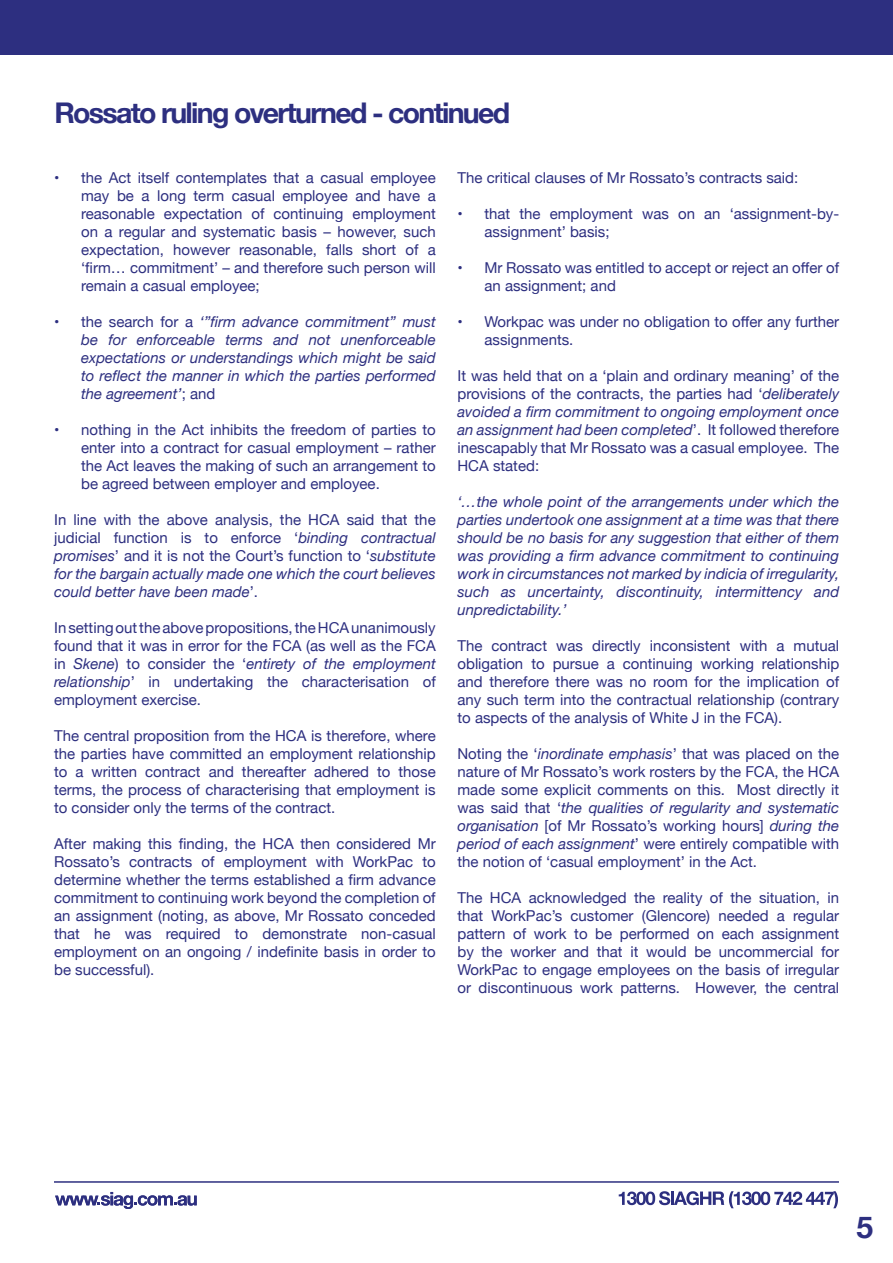
<style>
.page{position:relative;width:893px;height:1263px;background:#fff}
.page>*{position:absolute;margin:0;border:0;box-sizing:border-box;transform-origin:0 0}
.t1{font:700 30px "Helvetica Neue";color:#2d2f80}
.t2{font:700 28.5px "Helvetica Neue";letter-spacing:-.06em;color:#2d2f80}
.t3{font:15px/18px "Helvetica Neue";color:#2d2f80;text-align:justify}
.t4{font:italic 15px/18px "Helvetica Neue";color:#2d2f80;text-align:justify}
.s1{font-style:normal}
.s2{font-style:italic}
</style>
<div class="page">
<div style="left:0;top:0;width:893px;height:54px;background:#2d2f80"></div>
<svg style="left:619px;top:1191px;width:219px;height:17px"></svg>
<svg style="left:55px;top:1192px;width:142px;height:17px"></svg>
<hr style="left:54px;top:1181px;width:785px;height:2px;background:#2d2f80">
<h2 class="t2" style="left:54px;top:90px;width:457px">Rossato ruling overturned - continued</h2>
<p class="t3" style="left:81px;top:169px;width:356px;text-indent:-27px">• the Act itself contemplates that a casual employee may be a long term casual employee and have a reasonable expectation of continuing employment on a regular and systematic basis – however, such expectation, however reasonable, falls short of a ‘firm… commitment’ – and therefore such person will remain a casual employee;</p>
<p class="t4" style="left:81px;top:313px;width:356px;text-indent:-27px"><span class="s1">• the search for a</span> ‘”firm advance commitment” must be for enforceable terms and not unenforceable expectations or understandings which might be said to reflect the manner in which the parties performed the agreement’<span class="s1">; and</span></p>
<p class="t3" style="left:81px;top:421px;width:356px;text-indent:-27px">• nothing in the Act inhibits the freedom of parties to enter into a contract for casual employment – rather the Act leaves the making of such an arrangement to be agreed between employer and employee.</p>
<p class="t4" style="left:54px;top:511px;width:383px"><span class="s1">In line with the above analysis, the HCA said that the judicial function is to enforce ‘</span>binding contractual promises<span class="s1">’ and it is not the Court’s function to ‘</span>substitute for the bargain actually made one which the court believes could better have been made<span class="s1">’.</span></p>
<p class="t3" style="left:54px;top:619px;width:383px">In setting out the above propositions, the HCA unanimously found that it was in error for the FCA (as well as the FCA in <span class="s2">Skene</span>) to consider the ‘<span class="s2">entirety of the employment relationship</span>’ in undertaking the characterisation of employment exercise.</p>
<p class="t3" style="left:54px;top:727px;width:383px">The central proposition from the HCA is therefore, where the parties have committed an employment relationship to a written contract and thereafter adhered to those terms, the process of characterising that employment is to consider only the terms of the contract.</p>
<p class="t3" style="left:54px;top:835px;width:383px">After making this finding, the HCA then considered Mr Rossato’s contracts of employment with WorkPac to determine whether the terms established a firm advance commitment to continuing work beyond the completion of an assignment (noting, as above, Mr Rossato conceded that he was required to demonstrate non-casual employment on an ongoing / indefinite basis in order to be successful).</p>
<p class="t3" style="left:457px;top:169px;width:342px">The critical clauses of Mr Rossato’s contracts said:</p>
<p class="t3" style="left:484px;top:205px;width:356px;text-indent:-27px">• that the employment was on an ‘assignment-by&shy;assignment’ basis;</p>
<p class="t3" style="left:484px;top:259px;width:356px;text-indent:-27px">• Mr Rossato was entitled to accept or reject an offer of an assignment; and</p>
<p class="t3" style="left:484px;top:313px;width:356px;text-indent:-27px">• Workpac was under no obligation to offer any further assignments.</p>
<p class="t3" style="left:457px;top:367px;width:383px">It was held that on a ‘plain and ordinary meaning’ of the provisions of the contracts, the parties had ‘<span class="s2">deliberately avoided a firm commitment to ongoing employment once an assignment had been completed</span>’. It followed therefore inescapably that Mr Rossato was a casual employee. The HCA stated:</p>
<p class="t4" style="left:457px;top:493px;width:383px">‘…the whole point of the arrangements under which the parties undertook one assignment at a time was that there should be no basis for any suggestion that either of them was providing a firm advance commitment to continuing work in circumstances not marked by indicia of irregularity, such as uncertainty, discontinuity, intermittency and unpredictability.’</p>
<p class="t3" style="left:457px;top:637px;width:383px">The contract was directly inconsistent with a mutual obligation to pursue a continuing working relationship and therefore there was no room for the implication of any such term into the contractual relationship (contrary to aspects of the analysis of White J in the FCA).</p>
<p class="t3" style="left:457px;top:745px;width:383px">Noting the ‘<span class="s2">inordinate emphasis</span>’ that was placed on the nature of Mr Rossato’s work rosters by the FCA, the HCA made some explicit comments on this. Most directly it was said that ‘<span class="s2">the qualities of regularity and systematic organisation</span> [of Mr Rossato’s working hours] <span class="s2">during the period of each assignment</span>’ were entirely compatible with the notion of ‘casual employment’ in the Act.</p>
<p class="t3" style="left:457px;top:889px;width:383px">The HCA acknowledged the reality of the situation, in that WorkPac’s customer (Glencore) needed a regular pattern of work to be performed on each assignment by the worker and that it would be uncommercial for WorkPac to engage employees on the basis of irregular or discontinuous work patterns. However, the central</p>
<h1 class="t1" style="left:857px;top:1204px;width:18px">5</h1>
</div>
